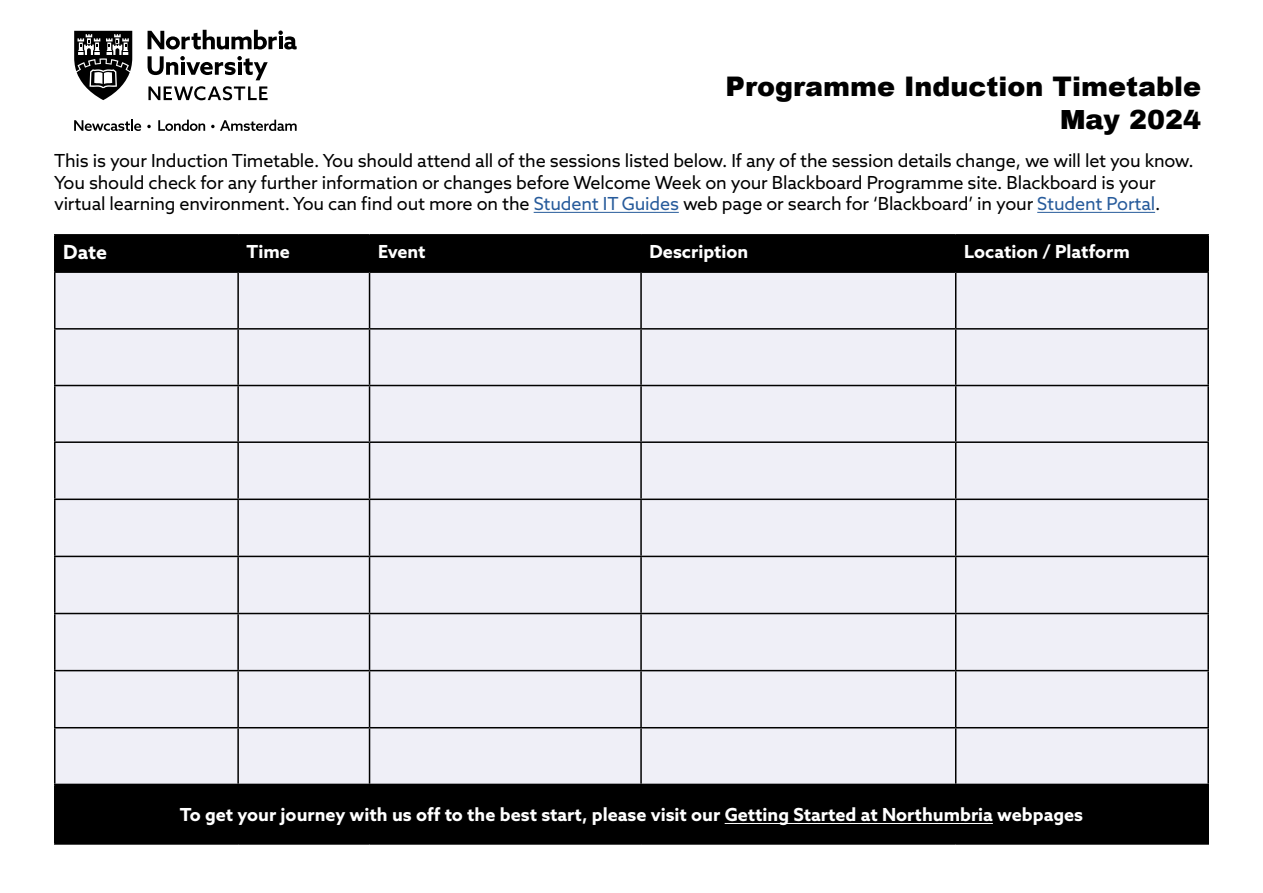
<style>
.page{position:relative;width:1263px;height:893px;background:#fff}
.page>*{position:absolute;margin:0;border:0;box-sizing:border-box;transform-origin:0 0}
.t1{font:900 27px "Arial";color:#000}
.t2{font:900 27px "Archivo";color:#000}
.t3{font:700 19.5px "Azo Sans";color:#fff}
.t4{font:18px/21.6px "Azo Sans";letter-spacing:-.01em;color:#000}
.t5{font:700 18px "Azo Sans";color:#fff}
.s1{color:#275b9b}
</style>
<div class="page">
<svg style="left:148px;top:30px;width:149px;height:20px"></svg>
<svg style="left:148px;top:56px;width:120px;height:24px"></svg>
<svg style="left:148px;top:86px;width:120px;height:14px"></svg>
<svg style="left:74px;top:31px;width:58px;height:69px"></svg>
<svg style="left:74px;top:120px;width:67px;height:11px"></svg>
<svg style="left:158px;top:120px;width:47px;height:11px"></svg>
<svg style="left:147px;top:125px;width:4px;height:3px"></svg>
<svg style="left:211px;top:120px;width:86px;height:11px"></svg>
<div style="left:56px;top:236px;width:1151px;height:35px;background:#000"></div>
<div style="left:56px;top:273px;width:1151px;height:511px;background:#efeff7"></div>
<div style="left:55px;top:784px;width:1153px;height:60px;background:#000"></div>
<hr style="left:54px;top:234px;width:184px;height:2px;background:#000">
<hr style="left:54px;top:236px;width:2px;height:35px;background:#000">
<hr style="left:238px;top:234px;width:131px;height:2px;background:#000">
<hr style="left:237px;top:236px;width:2px;height:35px;background:#000">
<hr style="left:369px;top:234px;width:272px;height:2px;background:#000">
<hr style="left:369px;top:236px;width:1px;height:35px;background:#000">
<hr style="left:641px;top:234px;width:315px;height:2px;background:#000">
<hr style="left:640px;top:236px;width:2px;height:35px;background:#000">
<hr style="left:956px;top:234px;width:253px;height:2px;background:#000">
<hr style="left:955px;top:236px;width:1px;height:35px;background:#000">
<hr style="left:1207px;top:236px;width:2px;height:35px;background:#000">
<hr style="left:54px;top:271px;width:184px;height:2px;background:#000">
<hr style="left:54px;top:273px;width:2px;height:55px;background:#000">
<hr style="left:238px;top:271px;width:131px;height:2px;background:#000">
<hr style="left:237px;top:273px;width:2px;height:55px;background:#000">
<hr style="left:369px;top:271px;width:272px;height:2px;background:#000">
<hr style="left:369px;top:273px;width:1px;height:55px;background:#000">
<hr style="left:641px;top:271px;width:315px;height:2px;background:#000">
<hr style="left:640px;top:273px;width:2px;height:55px;background:#000">
<hr style="left:956px;top:271px;width:253px;height:2px;background:#000">
<hr style="left:955px;top:273px;width:1px;height:55px;background:#000">
<hr style="left:1207px;top:273px;width:2px;height:55px;background:#000">
<hr style="left:54px;top:328px;width:184px;height:2px;background:#000">
<hr style="left:54px;top:330px;width:2px;height:55px;background:#000">
<hr style="left:238px;top:328px;width:131px;height:2px;background:#000">
<hr style="left:237px;top:330px;width:2px;height:55px;background:#000">
<hr style="left:369px;top:328px;width:272px;height:2px;background:#000">
<hr style="left:369px;top:330px;width:1px;height:55px;background:#000">
<hr style="left:641px;top:328px;width:315px;height:2px;background:#000">
<hr style="left:640px;top:330px;width:2px;height:55px;background:#000">
<hr style="left:956px;top:328px;width:253px;height:2px;background:#000">
<hr style="left:955px;top:330px;width:1px;height:55px;background:#000">
<hr style="left:1207px;top:330px;width:2px;height:55px;background:#000">
<hr style="left:54px;top:385px;width:184px;height:1px;background:#000">
<hr style="left:54px;top:386px;width:2px;height:55px;background:#000">
<hr style="left:238px;top:385px;width:131px;height:1px;background:#000">
<hr style="left:237px;top:386px;width:2px;height:55px;background:#000">
<hr style="left:369px;top:385px;width:272px;height:1px;background:#000">
<hr style="left:369px;top:386px;width:1px;height:55px;background:#000">
<hr style="left:641px;top:385px;width:315px;height:1px;background:#000">
<hr style="left:640px;top:386px;width:2px;height:55px;background:#000">
<hr style="left:956px;top:385px;width:253px;height:1px;background:#000">
<hr style="left:955px;top:386px;width:1px;height:55px;background:#000">
<hr style="left:1207px;top:386px;width:2px;height:55px;background:#000">
<hr style="left:54px;top:441px;width:184px;height:2px;background:#000">
<hr style="left:54px;top:443px;width:2px;height:56px;background:#000">
<hr style="left:238px;top:441px;width:131px;height:2px;background:#000">
<hr style="left:237px;top:443px;width:2px;height:56px;background:#000">
<hr style="left:369px;top:441px;width:272px;height:2px;background:#000">
<hr style="left:369px;top:443px;width:1px;height:56px;background:#000">
<hr style="left:641px;top:441px;width:315px;height:2px;background:#000">
<hr style="left:640px;top:443px;width:2px;height:56px;background:#000">
<hr style="left:956px;top:441px;width:253px;height:2px;background:#000">
<hr style="left:955px;top:443px;width:1px;height:56px;background:#000">
<hr style="left:1207px;top:443px;width:2px;height:56px;background:#000">
<hr style="left:54px;top:499px;width:184px;height:1px;background:#000">
<hr style="left:54px;top:500px;width:2px;height:56px;background:#000">
<hr style="left:238px;top:499px;width:131px;height:1px;background:#000">
<hr style="left:237px;top:500px;width:2px;height:56px;background:#000">
<hr style="left:369px;top:499px;width:272px;height:1px;background:#000">
<hr style="left:369px;top:500px;width:1px;height:56px;background:#000">
<hr style="left:641px;top:499px;width:315px;height:1px;background:#000">
<hr style="left:640px;top:500px;width:2px;height:56px;background:#000">
<hr style="left:956px;top:499px;width:253px;height:1px;background:#000">
<hr style="left:955px;top:500px;width:1px;height:56px;background:#000">
<hr style="left:1207px;top:500px;width:2px;height:56px;background:#000">
<hr style="left:54px;top:556px;width:184px;height:1px;background:#000">
<hr style="left:54px;top:557px;width:2px;height:56px;background:#000">
<hr style="left:238px;top:556px;width:131px;height:1px;background:#000">
<hr style="left:237px;top:557px;width:2px;height:56px;background:#000">
<hr style="left:369px;top:556px;width:272px;height:1px;background:#000">
<hr style="left:369px;top:557px;width:1px;height:56px;background:#000">
<hr style="left:641px;top:556px;width:315px;height:1px;background:#000">
<hr style="left:640px;top:557px;width:2px;height:56px;background:#000">
<hr style="left:956px;top:556px;width:253px;height:1px;background:#000">
<hr style="left:955px;top:557px;width:1px;height:56px;background:#000">
<hr style="left:1207px;top:557px;width:2px;height:56px;background:#000">
<hr style="left:54px;top:613px;width:184px;height:1px;background:#000">
<hr style="left:54px;top:614px;width:2px;height:56px;background:#000">
<hr style="left:238px;top:613px;width:131px;height:1px;background:#000">
<hr style="left:237px;top:614px;width:2px;height:56px;background:#000">
<hr style="left:369px;top:613px;width:272px;height:1px;background:#000">
<hr style="left:369px;top:614px;width:1px;height:56px;background:#000">
<hr style="left:641px;top:613px;width:315px;height:1px;background:#000">
<hr style="left:640px;top:614px;width:2px;height:56px;background:#000">
<hr style="left:956px;top:613px;width:253px;height:1px;background:#000">
<hr style="left:955px;top:614px;width:1px;height:56px;background:#000">
<hr style="left:1207px;top:614px;width:2px;height:56px;background:#000">
<hr style="left:54px;top:670px;width:184px;height:1px;background:#000">
<hr style="left:54px;top:671px;width:2px;height:56px;background:#000">
<hr style="left:238px;top:670px;width:131px;height:1px;background:#000">
<hr style="left:237px;top:671px;width:2px;height:56px;background:#000">
<hr style="left:369px;top:670px;width:272px;height:1px;background:#000">
<hr style="left:369px;top:671px;width:1px;height:56px;background:#000">
<hr style="left:641px;top:670px;width:315px;height:1px;background:#000">
<hr style="left:640px;top:671px;width:2px;height:56px;background:#000">
<hr style="left:956px;top:670px;width:253px;height:1px;background:#000">
<hr style="left:955px;top:671px;width:1px;height:56px;background:#000">
<hr style="left:1207px;top:671px;width:2px;height:56px;background:#000">
<hr style="left:54px;top:727px;width:184px;height:1px;background:#000">
<hr style="left:54px;top:728px;width:2px;height:56px;background:#000">
<hr style="left:238px;top:727px;width:131px;height:1px;background:#000">
<hr style="left:237px;top:728px;width:2px;height:56px;background:#000">
<hr style="left:369px;top:727px;width:272px;height:1px;background:#000">
<hr style="left:369px;top:728px;width:1px;height:56px;background:#000">
<hr style="left:641px;top:727px;width:315px;height:1px;background:#000">
<hr style="left:640px;top:728px;width:2px;height:56px;background:#000">
<hr style="left:956px;top:727px;width:253px;height:1px;background:#000">
<hr style="left:955px;top:728px;width:1px;height:56px;background:#000">
<hr style="left:1207px;top:728px;width:2px;height:56px;background:#000">
<hr style="left:54px;top:784px;width:184px;height:1px;background:#000">
<hr style="left:54px;top:785px;width:2px;height:58px;background:#000">
<hr style="left:956px;top:784px;width:253px;height:1px;background:#000">
<hr style="left:1207px;top:785px;width:2px;height:58px;background:#000">
<hr style="left:54px;top:843px;width:184px;height:2px;background:#000">
<hr style="left:238px;top:843px;width:131px;height:2px;background:#000">
<hr style="left:369px;top:843px;width:272px;height:2px;background:#000">
<hr style="left:641px;top:843px;width:315px;height:2px;background:#000">
<hr style="left:956px;top:843px;width:253px;height:2px;background:#000">
<hr style="left:725px;top:823px;width:268px;height:1px;background:#fff">
<hr style="left:534px;top:212px;width:145px;height:1px;background:#275b9b">
<hr style="left:1037px;top:212px;width:118px;height:1px;background:#275b9b">
<h1 class="t1" style="left:725px;top:66px;width:477px">Programme Induction Timetable</h1>
<h1 class="t2" style="left:1060px;top:104px;width:143px">May 2024</h1>
<p class="t4" style="left:54px;top:150px;width:1141px">This is your Induction Timetable. You should attend all of the sessions listed below. If any of the session details change, we will let you know.<br>You should check for any further information or changes before Welcome Week on your Blackboard Programme site. Blackboard is your virtual learning environment. You can find out more on the <span class="s1">Student IT Guides</span> web page or search for ‘Blackboard’ in your <span class="s1">Student Portal</span>.</p>
<p class="t3" style="left:63px;top:239px;width:45px">Date</p>
<p class="t5" style="left:247px;top:239px;width:45px">Time</p>
<p class="t5" style="left:378px;top:239px;width:49px">Event</p>
<p class="t5" style="left:649px;top:239px;width:100px">Description</p>
<p class="t5" style="left:964px;top:239px;width:167px">Location / Platform</p>
<p class="t5" style="left:180px;top:803px;width:905px">To get your journey with us off to the best start, please visit our Getting Started at Northumbria webpages</p>
</div>
